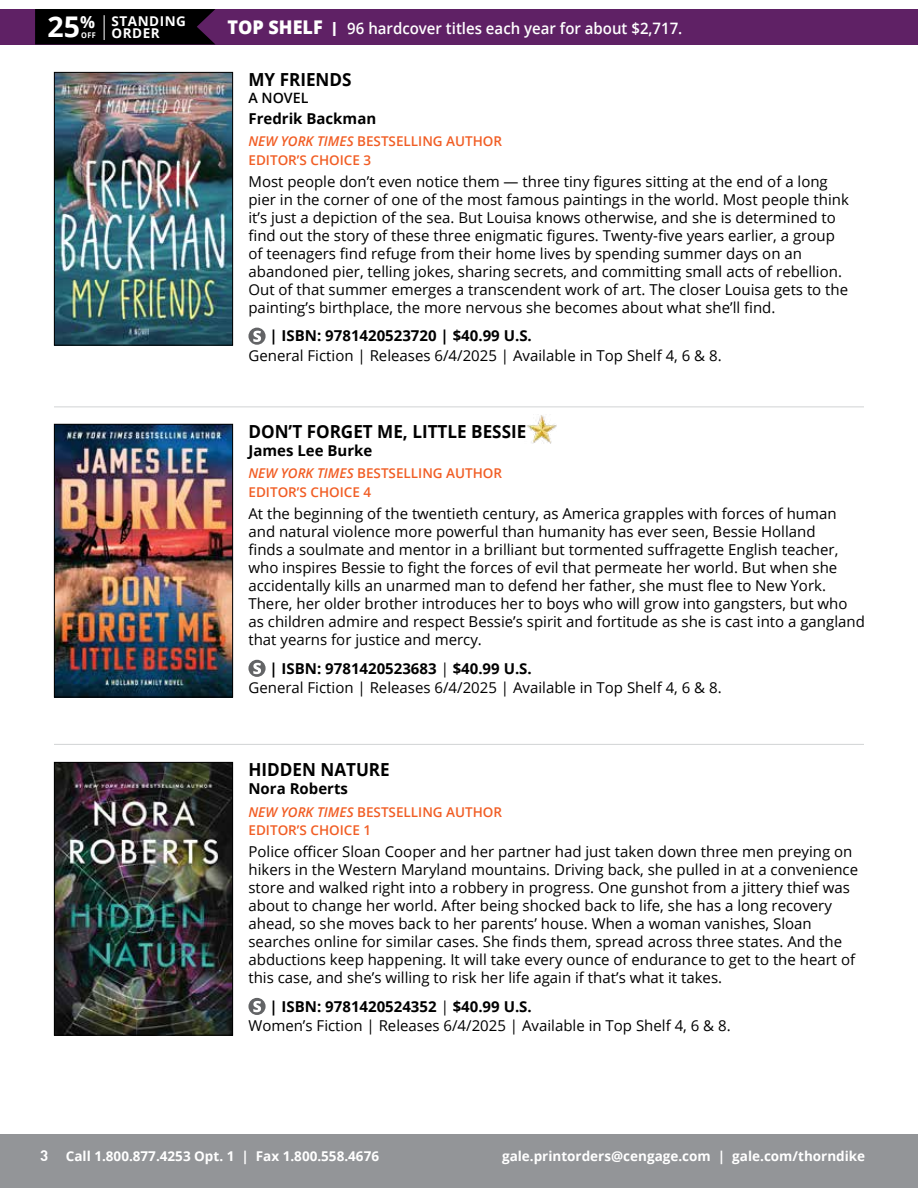
<style>
.page{position:relative;width:918px;height:1188px;background:#fff}
.page>*{position:absolute;margin:0;border:0;box-sizing:border-box;transform-origin:0 0}
.t1{font:700 28.5px "Open Sans";color:#fff}
.t2{font:700 18px "Open Sans";color:#000;scale:.95 1}
.t3{font:600 15.75px "Open Sans";color:#fff;scale:.95 1}
.t4{font:15px/18px "Open Sans";color:#000}
.t5{font:700 15px "Open Sans";color:#000}
.t6{font:600 14.25px "Open Sans";color:#000}
.t7{font:600 13.5px/18.3px "Open Sans";color:#f15d24}
.t8{font:700 13.5px "Open Sans";color:#fff}
.t9{font:700 13.5px/12px "Open Sans";letter-spacing:.04em;color:#fff}
.s1{font-weight:800;font-size:18.9px}
.s2{font-size:19.5px}
.s3{font-size:7.8px}
.s4{font-style:italic}
.s5{font-weight:700}
.s6{font-family:"DIN Offc";font-size:15px}
</style>
<div class="page">
<div style="left:0;top:1134px;width:918px;height:54px;background:#939598"></div>
<div style="left:0;top:9px;width:918px;height:35px;background:#5f2165"></div>
<div style="left:35px;top:9px;width:180px;height:35px;background:#000"></div>
<img style="left:56px;top:74px;width:175px;height:270px">
<div style="left:54px;top:72px;width:179px;height:274px;border:1px solid #000"></div>
<img style="left:56px;top:426px;width:175px;height:269px">
<div style="left:54px;top:424px;width:179px;height:273px;border:1px solid #000"></div>
<hr style="left:54px;top:744px;width:810px;height:1px;background:#d1d3d4">
<img style="left:56px;top:764px;width:175px;height:270px">
<div style="left:54px;top:762px;width:179px;height:274px;border:1px solid #000"></div>
<svg style="left:248px;top:328px;width:18px;height:17px"></svg>
<svg style="left:248px;top:660px;width:18px;height:17px"></svg>
<svg style="left:248px;top:998px;width:18px;height:17px"></svg>
<hr style="left:54px;top:406px;width:810px;height:1px;background:#d1d3d4">
<img style="left:526px;top:415px;width:31px;height:28px">
<h1 class="t1" style="left:47px;top:7px;width:49px">25<sup>%</sup></h1>
<p class="t3" style="left:228px;top:18px;width:480px"><span class="s1">TOP SHELF</span> <span class="s2">I</span> 96 hardcover titles each year for about $2,717.</p>
<p class="t9" style="left:81px;top:14px;width:106px;text-indent:30px">STANDING<br><span class="s3">OFF</span> ORDER</p>
<p class="t2" style="left:248px;top:67px;width:110px">MY FRIENDS</p>
<p class="t6" style="left:248px;top:88px;width:62px">A NOVEL</p>
<p class="t5" style="left:248px;top:108px;width:129px">Fredrik Backman</p>
<p class="t7" style="left:248px;top:132px;width:255px"><span class="s4">NEW YORK TIMES</span> BESTSELLING AUTHOR<br>EDITOR’S CHOICE 3</p>
<p class="t4" style="left:248px;top:172px;width:602px">Most people don’t even notice them — three tiny figures sitting at the end of a long pier in the corner of one of the most famous paintings in the world. Most people think it’s just a depiction of the sea. But Louisa knows otherwise, and she is determined to find out the story of these three enigmatic figures. Twenty-five years earlier, a group of teenagers find refuge from their home lives by spending summer days on an abandoned pier, telling jokes, sharing secrets, and committing small acts of rebellion.<br>Out of that summer emerges a transcendent work of art. The closer Louisa gets to the painting’s birthplace, the more nervous she becomes about what she’ll find.</p>
<p class="t5" style="left:269px;top:325px;width:264px">| ISBN: 9781420523720 | $40.99 U.S.</p>
<p class="t4" style="left:248px;top:346px;width:475px">General Fiction | Releases 6/4/2025 | Available in Top Shelf 4, 6 &amp; 8.</p>
<p class="t2" style="left:248px;top:418px;width:294px">DON’T FORGET ME, LITTLE BESSIE</p>
<p class="t5" style="left:248px;top:440px;width:125px">James Lee Burke</p>
<p class="t7" style="left:248px;top:464px;width:255px"><span class="s4">NEW YORK TIMES</span> BESTSELLING AUTHOR<br>EDITOR’S CHOICE 4</p>
<p class="t4" style="left:248px;top:504px;width:618px">At the beginning of the twentieth century, as America grapples with forces of human and natural violence more powerful than humanity has ever seen, Bessie Holland<br>finds a soulmate and mentor in a brilliant but tormented suffragette English teacher, who inspires Bessie to fight the forces of evil that permeate her world. But when she accidentally kills an unarmed man to defend her father, she must flee to New York.<br>There, her older brother introduces her to boys who will grow into gangsters, but who as children admire and respect Bessie’s spirit and fortitude as she is cast into a gangland that yearns for justice and mercy.</p>
<p class="t4" style="left:248px;top:658px;width:475px;line-height:19.5px;text-indent:21px"><span class="s5">| ISBN: 9781420523683</span> <span class="s4">|</span> <span class="s5">$40.99 U.S.<br></span>General Fiction | Releases 6/4/2025 | Available in Top Shelf 4, 6 &amp; 8.</p>
<p class="t2" style="left:248px;top:757px;width:150px">HIDDEN NATURE</p>
<p class="t5" style="left:248px;top:778px;width:101px">Nora Roberts</p>
<p class="t7" style="left:248px;top:802px;width:255px"><span class="s4">NEW YORK TIMES</span> BESTSELLING AUTHOR<br>EDITOR’S CHOICE 1</p>
<p class="t4" style="left:248px;top:842px;width:611px">Police officer Sloan Cooper and her partner had just taken down three men preying on hikers in the Western Maryland mountains. Driving back, she pulled in at a convenience store and walked right into a robbery in progress. One gunshot from a jittery thief was about to change her world. After being shocked back to life, she has a long recovery ahead, so she moves back to her parents’ house. When a woman vanishes, Sloan searches online for similar cases. She finds them, spread across three states. And the abductions keep happening. It will take every ounce of endurance to get to the heart of this case, and she’s willing to risk her life again if that’s what it takes.</p>
<p class="t4" style="left:248px;top:996px;width:484px;line-height:19.5px;text-indent:21px"><span class="s5">| ISBN: 9781420524352</span> <span class="s4">|</span> <span class="s5">$40.99 U.S.<br></span>Women’s Fiction | Releases 6/4/2025 | Available in Top Shelf 4, 6 &amp; 8.</p>
<p class="t8" style="left:40px;top:1146px;width:340px"><span class="s6">3</span> Call 1.800.877.4253 Opt. 1 | Fax 1.800.558.4676</p>
<p class="t8" style="left:502px;top:1146px;width:365px">gale.printorders@cengage.com | gale.com/thorndike</p>
</div>
